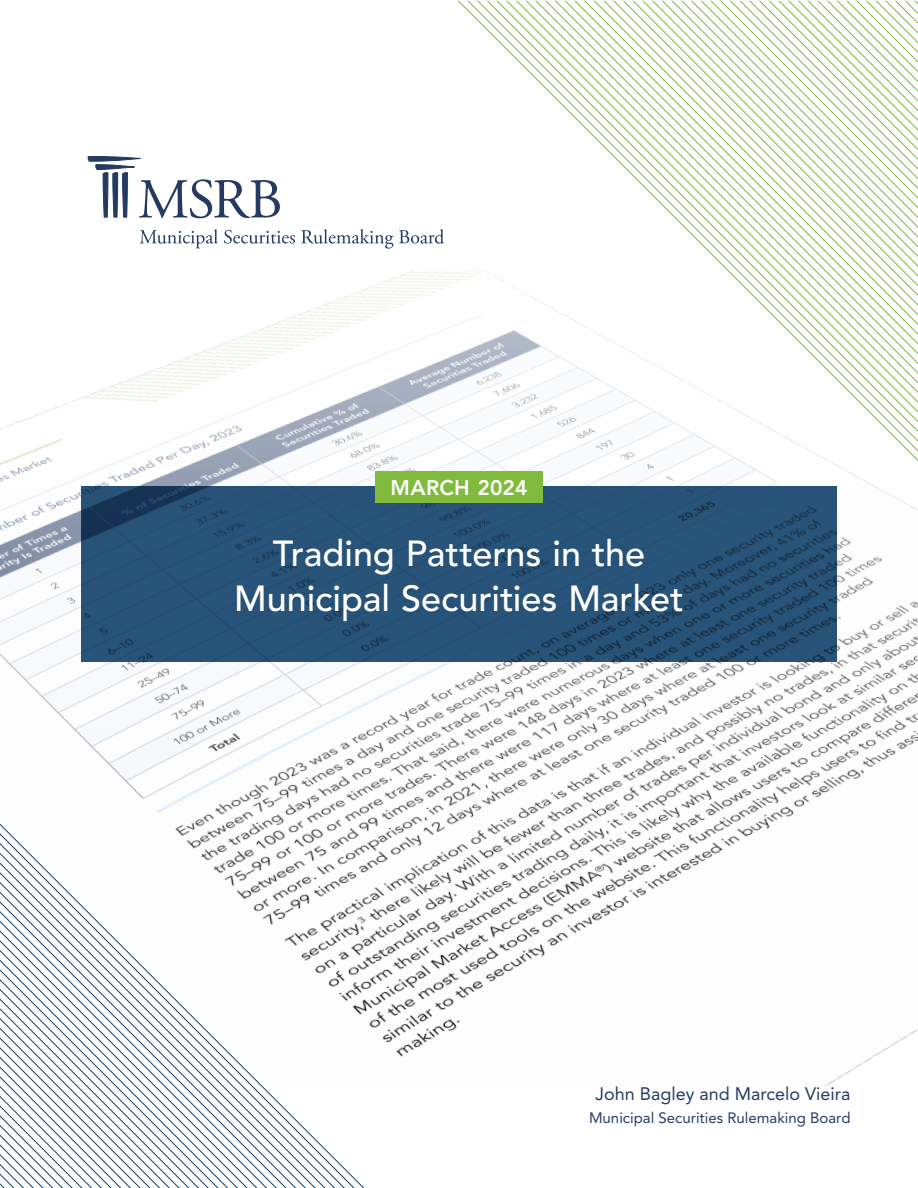
<style>
.page{position:relative;width:918px;height:1188px;background:#fff}
.page>*{position:absolute;margin:0;border:0;box-sizing:border-box;transform-origin:0 0}
.t1{font:500 36px/45px "Avenir LT Std";color:#fff;text-align:center}
.t2{font:800 21px "Avenir LT Std";letter-spacing:.01em;color:#fff}
.t3{font:18px "Avenir LT Std";color:#263d65}
.t4{font:15px "Avenir LT Std";color:#263d65}
</style>
<div class="page">
<svg style="left:444px;top:1px;width:437px;height:269px"></svg>
<svg style="left:881px;top:1px;width:37px;height:269px"></svg>
<img style="left:0;top:270px;width:918px;height:918px">
<svg style="left:88px;top:156px;width:192px;height:62px"></svg>
<svg style="left:140px;top:229px;width:78px;height:19px"></svg>
<svg style="left:224px;top:230px;width:71px;height:14px"></svg>
<svg style="left:301px;top:229px;width:143px;height:20px"></svg>
<svg style="left:81px;top:487px;width:756px;height:175px;background:#265074"></svg>
<div style="left:375px;top:471px;width:168px;height:32px;background:#80bb3d"></div>
<p class="t2" style="left:391px;top:475px;width:138px">MARCH 2024</p>
<p class="t1" style="left:234px;top:532px;width:451px">Trading Patterns in the<br>Municipal Securities Market</p>
<p class="t3" style="left:595px;top:1084px;width:257px">John Bagley and Marcelo Vieira</p>
<p class="t4" style="left:589px;top:1109px;width:263px">Municipal Securities Rulemaking Board</p>
</div>
